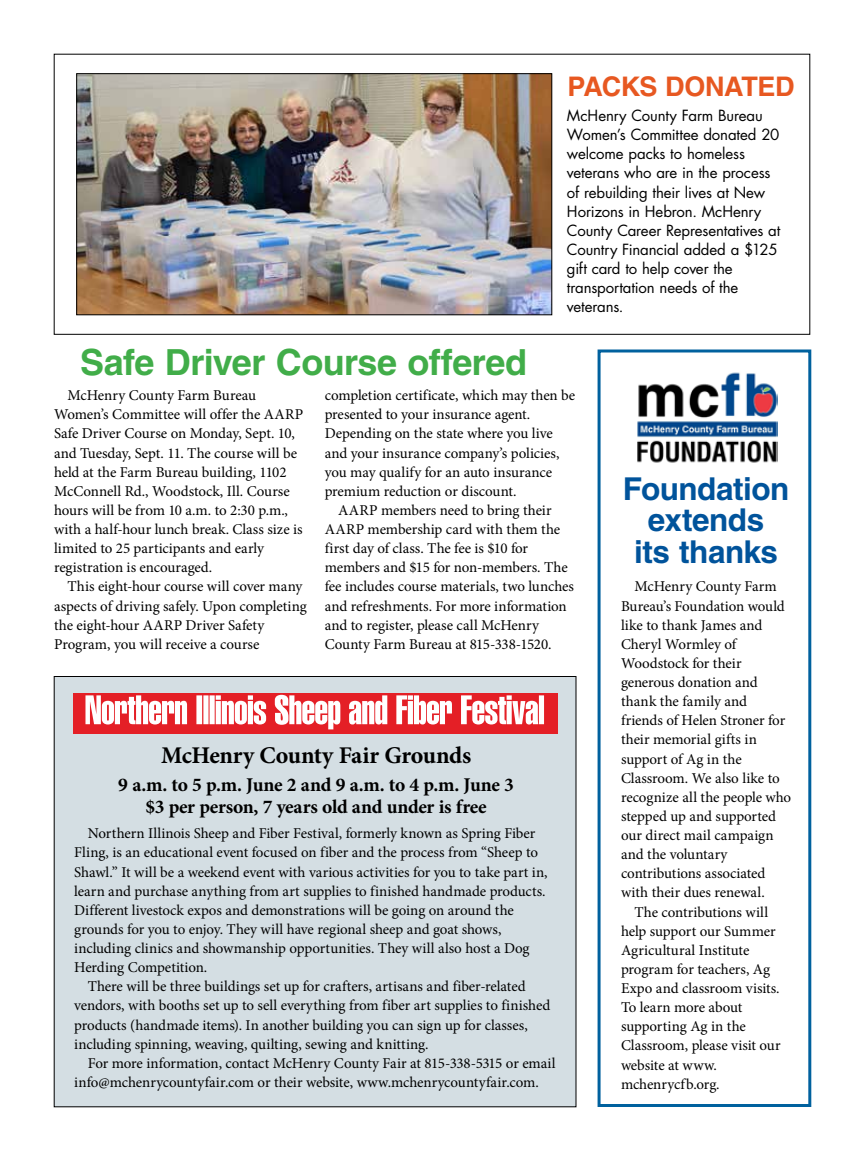
<style>
.page{position:relative;width:864px;height:1161px;background:#fff}
.page>*{position:absolute;margin:0;border:0;box-sizing:border-box;transform-origin:0 0}
.t1{font:700 36px "Helvetica LT Std";letter-spacing:-.015em;color:#41ad49}
.t2{font:700 31.5px/31.5px "Helvetica LT Std";letter-spacing:-.015em;color:#00539b;text-align:center}
.t3{font:700 27px "Helvetica LT Std";letter-spacing:-.015em;color:#e75821}
.t4{font:700 24px "Minion Pro";letter-spacing:-.015em;color:#000}
.t5{font:700 19.5px/22.2px "Minion Pro";letter-spacing:-.02em;color:#000;text-align:center}
.t6{font:15px/19px "Minion Pro";letter-spacing:-.005em;color:#000}
.t7{font:15px/19.2px "Futura Std";letter-spacing:-.01em;color:#000}
.t8{font:15px "Minion Pro";letter-spacing:.015em;color:#000}
</style>
<div class="page">
<div style="left:54px;top:676px;width:522px;height:431px;background:#d4dee3"></div>
<div style="left:598px;top:350px;width:213px;height:757px;border:3px solid #00619e"></div>
<img style="left:78px;top:75px;width:472px;height:238px">
<div style="left:76px;top:73px;width:476px;height:242px;border:1px solid #000"></div>
<img style="left:637px;top:372px;width:141px;height:91px">
<div style="left:73px;top:693px;width:485px;height:40px;background:#e41f26"></div>
<svg style="left:85px;top:695px;width:459px;height:34px"></svg>
<h3 class="t3" style="left:567px;top:70px;width:229px">PACKS DONATED</h3>
<h1 class="t1" style="left:80px;top:341px;width:449px">Safe Driver Course offered</h1>
<p class="t7" style="left:567px;top:106px;width:215px">McHenry County Farm Bureau<br>Women’s Committee donated 20 welcome packs to homeless veterans who are in the process of rebuilding their lives at New<br>Horizons in Hebron. McHenry<br>County Career Representatives at<br>Country Financial added a $125 gift card to help cover the transportation needs of the veterans.</p>
<p class="t6" style="left:54px;top:386px;width:251px;text-indent:14px">McHenry County Farm Bureau Women’s Committee will offer the AARP Safe Driver Course on Monday, Sept. 10, and Tuesday, Sept. 11. The course will be held at the Farm Bureau building, 1102<br>McConnell Rd., Woodstock, Ill. Course hours will be from 10 a.m. to 2:30 p.m., with a half-hour lunch break. Class size is limited to 25 participants and early registration is encouraged.</p>
<p class="t6" style="left:54px;top:577px;width:254px;text-indent:14px">This eight-hour course will cover many aspects of driving safely. Upon completing the eight-hour AARP Driver Safety Program, you will receive a course</p>
<p class="t6" style="left:325px;top:386px;width:252px">completion certificate, which may then be</p>
<p class="t6" style="left:325px;top:405px;width:207px">presented to your insurance agent.</p>
<p class="t6" style="left:325px;top:424px;width:230px">Depending on the state where you live</p>
<p class="t6" style="left:325px;top:443px;width:236px">and your insurance company’s policies,</p>
<p class="t6" style="left:325px;top:462px;width:229px">you may qualify for an auto insurance</p>
<p class="t6" style="left:325px;top:482px;width:193px">premium reduction or discount.</p>
<p class="t6" style="left:338px;top:501px;width:215px">AARP members need to bring their</p>
<p class="t6" style="left:325px;top:520px;width:237px">AARP membership card with them the</p>
<p class="t6" style="left:325px;top:539px;width:205px">first day of class. The fee is $10 for</p>
<p class="t6" style="left:325px;top:558px;width:244px">members and $15 for non-members. The</p>
<p class="t6" style="left:325px;top:577px;width:251px">fee includes course materials, two lunches</p>
<p class="t6" style="left:325px;top:596px;width:243px">and refreshments. For more information</p>
<p class="t6" style="left:325px;top:615px;width:216px">and to register, please call McHenry</p>
<p class="t6" style="left:325px;top:635px;width:228px">County Farm Bureau at 815-338-1520.</p>
<h3 class="t4" style="left:161px;top:738px;width:312px">McHenry County Fair Grounds</h3>
<h3 class="t5" style="left:118px;top:774px;width:397px">9 a.m. to 5 p.m. June 2 and 9 a.m. to 4 p.m. June 3 $3 per person, 7 years old and under is free</h3>
<p class="t6" style="left:74px;top:824px;width:475px;text-indent:14px">Northern Illinois Sheep and Fiber Festival, formerly known as Spring Fiber Fling, is an educational event focused on fiber and the process from “Sheep to Shawl.” It will be a weekend event with various activities for you to take part in, learn and purchase anything from art supplies to finished handmade products.<br>Different livestock expos and demonstrations will be going on around the grounds for you to enjoy. They will have regional sheep and goat shows, including clinics and showmanship opportunities. They will also host a Dog Herding Competition.</p>
<p class="t6" style="left:74px;top:977px;width:478px;text-indent:14px">There will be three buildings set up for crafters, artisans and fiber-related vendors, with booths set up to sell everything from fiber art supplies to finished products (handmade items). In another building you can sign up for classes, including spinning, weaving, quilting, sewing and knitting.</p>
<p class="t6" style="left:74px;top:1054px;width:483px;text-indent:14px">For more information, contact McHenry County Fair at 815-338-5315 or email info@mchenrycountyfair.com or their website, www.mchenrycountyfair.com.</p>
<h2 class="t2" style="left:623px;top:472px;width:168px">Foundation extends<br>its thanks</h2>
<p class="t6" style="left:635px;top:577px;width:144px">McHenry County Farm</p>
<p class="t6" style="left:621px;top:596px;width:165px">Bureau’s Foundation would</p>
<p class="t6" style="left:621px;top:615px;width:143px">like to thank James and</p>
<p class="t6" style="left:621px;top:635px;width:117px">Cheryl Wormley of</p>
<p class="t6" style="left:621px;top:654px;width:122px">Woodstock for their</p>
<p class="t6" style="left:621px;top:673px;width:138px">generous donation and</p>
<p class="t8" style="left:621px;top:691px;width:128px">thank the family and</p>
<p class="t6" style="left:621px;top:711px;width:166px">friends of Helen Stroner for</p>
<p class="t6" style="left:621px;top:730px;width:137px">their memorial gifts in</p>
<p class="t6" style="left:621px;top:749px;width:122px">support of Ag in the</p>
<p class="t6" style="left:621px;top:768px;width:160px">Classroom. We also like to</p>
<p class="t6" style="left:621px;top:788px;width:172px">recognize all the people who</p>
<p class="t6" style="left:621px;top:807px;width:157px">stepped up and supported</p>
<p class="t6" style="left:621px;top:826px;width:154px">our direct mail campaign</p>
<p class="t6" style="left:621px;top:845px;width:108px">and the voluntary</p>
<p class="t6" style="left:621px;top:864px;width:146px">contributions associated</p>
<p class="t6" style="left:621px;top:883px;width:145px">with their dues renewal.</p>
<p class="t6" style="left:635px;top:902px;width:135px">The contributions will</p>
<p class="t6" style="left:621px;top:921px;width:156px">help support our Summer</p>
<p class="t6" style="left:621px;top:941px;width:130px">Agricultural Institute</p>
<p class="t6" style="left:621px;top:960px;width:151px">program for teachers, Ag</p>
<p class="t6" style="left:621px;top:979px;width:160px">Expo and classroom visits.</p>
<p class="t6" style="left:621px;top:998px;width:123px">To learn more about</p>
<p class="t6" style="left:621px;top:1017px;width:126px">supporting Ag in the</p>
<p class="t6" style="left:621px;top:1036px;width:161px">Classroom, please visit our</p>
<p class="t6" style="left:621px;top:1055px;width:98px">website at www.</p>
<p class="t6" style="left:621px;top:1074px;width:100px">mchenrycfb.org.</p>
</div>
